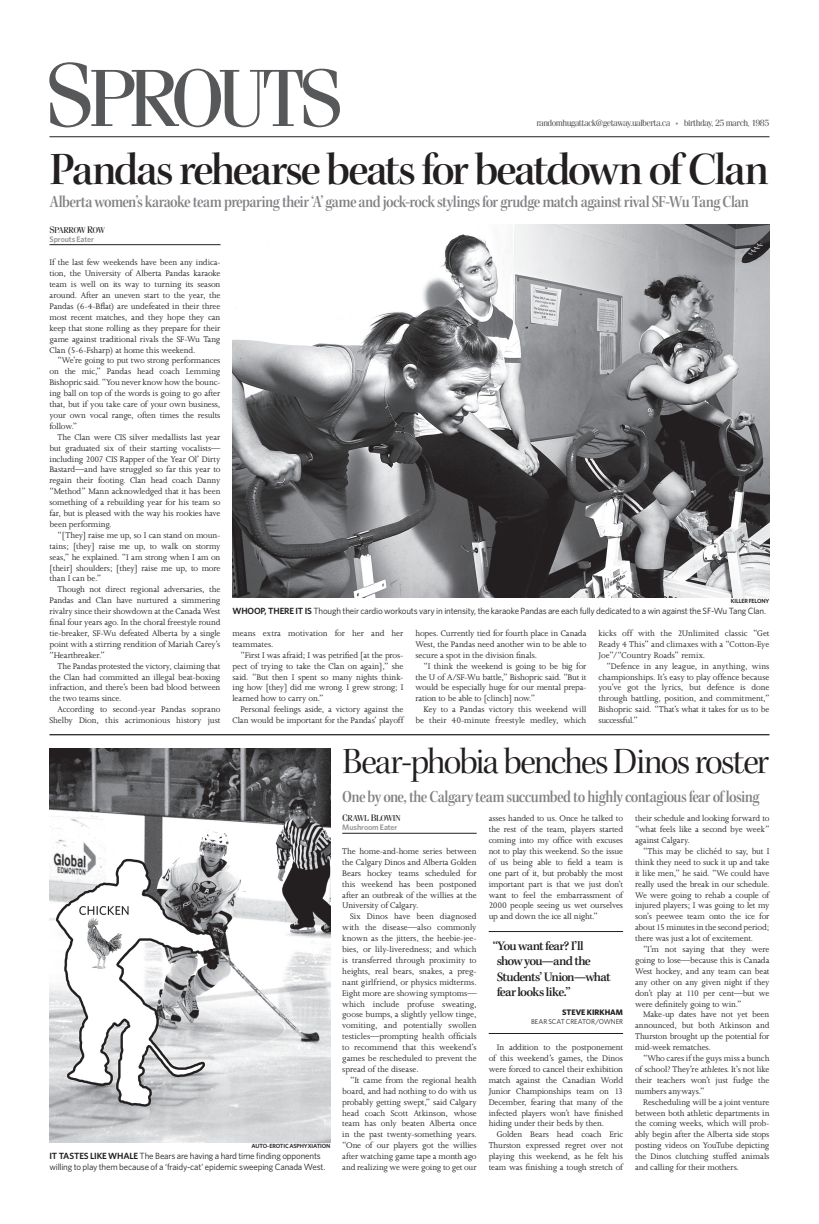
<style>
.page{position:relative;width:819px;height:1224px;background:#fff}
.page>*{position:absolute;margin:0;border:0;box-sizing:border-box;transform-origin:0 0}
.t1{font:81px "Fenice Regular SC900";letter-spacing:-.095em;color:#57585a}
.t2{font:46.1px "Kepl MM 510 575 46";letter-spacing:-.045em;color:#231f20}
.t3{font:36.9px "Kepl MM 385 575 36";letter-spacing:-.045em;color:#231f20}
.t4{font:17px "Kepl MM 535 450 17";letter-spacing:-.03em;color:#808285}
.t5{font:13px/15.6px "Kepl MM 510 575 13";letter-spacing:-.06em;color:#231f20}
.t6{font:9.3px/10.9px "Joanna";letter-spacing:-.01em;color:#231f20;text-align:justify}
.t7{font:9px/10.9px "Whitney";letter-spacing:-.025em;color:#231f20}
.t8{font:9px "Fenice";letter-spacing:-.06em;color:#57585a}
.t9{font:8.6px "Fenice Regular SC900";letter-spacing:-.055em;color:#231f20}
.t10{font:8.6px "Fenice Regular SC900";letter-spacing:-.075em;color:#231f20}
.t11{font:600 8px "Whitney";letter-spacing:-.01em;color:#939598}
.t12{font:700 8px "Whitney";color:#231f20}
.t13{font:7px "Whitney";letter-spacing:-.005em;color:#231f20}
.t14{font:600 6px "Whitney";letter-spacing:-.025em;color:#231f20}
.s1{font-size:90px}
.s2{font-size:9.5px}
.s3{font-weight:600}
</style>
<div class="page">
<hr style="left:50px;top:136px;width:720px;height:1px;background:#231f20">
<hr style="left:50px;top:245px;width:170px;height:1px;background:#231f20">
<hr style="left:342px;top:833px;width:135px;height:1px;background:#231f20">
<img style="left:232px;top:225px;width:538px;height:373px">
<hr style="left:50px;top:734px;width:720px;height:1px;background:#231f20">
<img style="left:50px;top:749px;width:280px;height:394px">
<hr style="left:489px;top:931px;width:134px;height:1px;background:#231f20">
<hr style="left:489px;top:1033px;width:134px;height:1px;background:#231f20">
<h1 class="t1" style="left:44px;top:50px;width:293px"><span class="s1">S</span>PROUTS</h1>
<p class="t8" style="left:536px;top:118px;width:136px">randomhugattack@getaway.ualberta.ca</p>
<p class="t8" style="left:684px;top:118px;width:87px">birthday, 25 march, 1985</p>
<h2 class="t2" style="left:50px;top:144px;width:721px">Pandas rehearse beats for beatdown of Clan</h2>
<h3 class="t4" style="left:50px;top:192px;width:701px">Alberta women’s karaoke team preparing their ‘A’ game and jock-rock stylings for grudge match against rival SF-Wu Tang Clan</h3>
<p class="t10" style="left:50px;top:225px;width:57px"><span class="s2">S</span>PARROW <span class="s2">R</span>OW</p>
<p class="t11" style="left:50px;top:234px;width:46px">SPROUTS EATER</p>
<p class="t6" style="left:50px;top:257px;width:173px">If the last few weekends have been any indica&shy;tion, the University of Alberta Pandas karaoke team is well on its way to turning its season around. After an uneven start to the year, the Pandas (6-4-Bflat) are undefeated in their three most recent matches, and they hope they can keep that stone rolling as they prepare for their game against traditional rivals the SF-Wu Tang Clan (5-6-Fsharp) at home this weekend.</p>
<p class="t6" style="left:50px;top:355px;width:172px;text-indent:8px">“We’re going to put two strong performances on the mic,” Pandas head coach Lemming Bishopric said. “You never know how the bounc&shy;ing ball on top of the words is going to go after that, but if you take care of your own business, your own vocal range, often times the results follow.”</p>
<p class="t6" style="left:50px;top:432px;width:173px;text-indent:8px">The Clan were CIS silver medallists last year but graduated six of their starting vocalists— including 2007 CIS Rapper of the Year Ol’ Dirty Bastard—and have struggled so far this year to regain their footing. Clan head coach Danny “Method” Mann acknowledged that it has been something of a rebuilding year for his team so far, but is pleased with the way his rookies have been performing.</p>
<p class="t6" style="left:50px;top:530px;width:173px;text-indent:8px">“[They] raise me up, so I can stand on moun&shy;tains; [they] raise me up, to walk on stormy seas,” he explained. “I am strong when I am on [their] shoulders; [they] raise me up, to more than I can be.”</p>
<p class="t6" style="left:50px;top:584px;width:173px;text-indent:8px">Though not direct regional adversaries, the Pandas and Clan have nurtured a simmering rivalry since their showdown at the Canada West final four years ago. In the choral freestyle round tie-breaker, SF-Wu defeated Alberta by a single point with a stirring rendition of Mariah Carey’s “Heartbreaker.”</p>
<p class="t6" style="left:50px;top:661px;width:172px;text-indent:8px">The Pandas protested the victory, claiming that the Clan had committed an illegal beat-boxing infraction, and there’s been bad blood between the two teams since.</p>
<p class="t6" style="left:50px;top:704px;width:172px;text-align:right">According to second-year Pandas soprano<br>Shelby Dion, this acrimonious history just</p>
<p class="t14" style="left:731px;top:598px;width:40px">KILLER FELONY</p>
<p class="t7" style="left:232px;top:605px;width:535px"><span class="s3">WHOOP, THERE IT IS</span> Though their cardio workouts vary in intensity, the karaoke Pandas are each fully dedicated to a win against the SF-Wu Tang Clan.</p>
<p class="t6" style="left:232px;top:628px;width:172px">means extra motivation for her and her teammates.</p>
<p class="t6" style="left:232px;top:650px;width:172px;text-indent:8px">“First I was afraid; I was petrified [at the pros&shy;pect of trying to take the Clan on again],” she said. “But then I spent so many nights think&shy;ing how [they] did me wrong. I grew strong; I learned how to carry on.”</p>
<p class="t6" style="left:232px;top:704px;width:172px;text-align:right">Personal feelings aside, a victory against the<br>Clan would be important for the Pandas’ playoff</p>
<p class="t6" style="left:415px;top:628px;width:173px">hopes. Currently tied for fourth place in Canada West, the Pandas need another win to be able to secure a spot in the division finals.</p>
<p class="t6" style="left:415px;top:661px;width:173px;text-indent:8px">“I think the weekend is going to be big for the U of A/SF-Wu battle,” Bishopric said. “But it would be especially huge for our mental prepa&shy;ration to be able to [clinch] now.”</p>
<p class="t6" style="left:415px;top:704px;width:173px;text-align:right">Key to a Pandas victory this weekend will be their 40-minute freestyle medley, which</p>
<p class="t6" style="left:598px;top:628px;width:172px">kicks off with the 2Unlimited classic “Get Ready 4 This” and climaxes with a “Cotton-Eye Joe”/“Country Roads” remix.</p>
<p class="t6" style="left:598px;top:661px;width:173px;text-indent:8px">“Defence in any league, in anything, wins championships. It’s easy to play offence because you’ve got the lyrics, but defence is done through battling, position, and commitment,” Bishopric said. “That’s what it takes for us to be successful.”</p>
<h3 class="t3" style="left:342px;top:741px;width:428px">Bear-phobia benches Dinos roster</h3>
<h3 class="t4" style="left:342px;top:788px;width:419px">One by one, the Calgary team succumbed to highly contagious fear of losing</h3>
<p class="t14" style="left:252px;top:1143px;width:80px">AUTO-EROTIC ASPHYXIATION</p>
<p class="t7" style="left:50px;top:1150px;width:277px"><span class="s3">IT TASTES LIKE WHALE</span> The Bears are having a hard time finding opponents willing to play them because of a ‘fraidy-cat’ epidemic sweeping Canada West.</p>
<p class="t9" style="left:342px;top:813px;width:60px"><span class="s2">C</span>RAWL <span class="s2">B</span>LOWIN</p>
<p class="t11" style="left:342px;top:823px;width:57px">MUSHROOM EATER</p>
<p class="t6" style="left:342px;top:846px;width:136px">The home-and-home series between the Calgary Dinos and Alberta Golden Bears hockey teams scheduled for this weekend has been postponed after an outbreak of the willies at the University of Calgary.</p>
<p class="t6" style="left:342px;top:911px;width:136px;text-indent:8px">Six Dinos have been diagnosed with the disease—also commonly known as the jitters, the heebie-jee&shy;bies, or lily-liveredness; and which is transferred through proximity to heights, real bears, snakes, a preg&shy;nant girlfriend, or physics midterms.<br>Eight more are showing symptoms— which include profuse sweating, goose bumps, a slightly yellow tinge, vomiting, and potentially swollen testicles—prompting health officials to recommend that this weekend’s games be rescheduled to prevent the spread of the disease.</p>
<p class="t6" style="left:342px;top:1075px;width:136px;text-indent:8px">“It came from the regional health board, and had nothing to do with us probably getting swept,” said Calgary head coach Scott Atkinson, whose team has only beaten Alberta once in the past twenty-something years. “One of our players got the willies after watching game tape a month ago and realizing we were going to get our</p>
<p class="t6" style="left:489px;top:813px;width:136px">asses handed to us. Once he talked to the rest of the team, players started coming into my office with excuses not to play this weekend. So the issue of us being able to field a team is one part of it, but probably the most important part is that we just don’t want to feel the embarrassment of 2000 people seeing us wet ourselves up and down the ice all night.”</p>
<h3 class="t5" style="left:497px;top:938px;width:115px;text-indent:-4px">“You want fear? I’ll show you—and the<br>Students’ Union—what fear looks like.”</h3>
<p class="t12" style="left:562px;top:1008px;width:62px">STEVE KIRKHAM</p>
<p class="t13" style="left:531px;top:1018px;width:93px">Bear scat c reator/owner</p>
<p class="t6" style="left:489px;top:1042px;width:136px;text-indent:8px">In addition to the postponement of this weekend’s games, the Dinos were forced to cancel their exhibition match against the Canadian World Junior Championships team on 13<br>December, fearing that many of the infected players won’t have finished hiding under their beds by then.</p>
<p class="t6" style="left:489px;top:1129px;width:136px;text-indent:8px">Golden Bears head coach Eric Thurston expressed regret over not playing this weekend, as he felt his team was finishing a tough stretch of</p>
<p class="t6" style="left:635px;top:813px;width:136px">their schedule and looking forward to “what feels like a second bye week” against Calgary.</p>
<p class="t6" style="left:635px;top:846px;width:136px;text-indent:8px">“This may be clichéd to say, but I think they need to suck it up and take it like men,” he said. “We could have really used the break in our schedule.<br>We were going to rehab a couple of injured players; I was going to let my son’s peewee team onto the ice for about 15 minutes in the second period; there was just a lot of excitement.</p>
<p class="t6" style="left:635px;top:944px;width:136px;text-indent:8px">“I’m not saying that they were going to lose—because this is Canada West hockey, and any team can beat any other on any given night if they don’t play at 110 per cent—but we were definitely going to win.”</p>
<p class="t6" style="left:635px;top:1009px;width:136px;text-indent:8px">Make-up dates have not yet been announced, but both Atkinson and Thurston brought up the potential for mid-week rematches.</p>
<p class="t6" style="left:635px;top:1053px;width:136px;text-indent:8px">“Who cares if the guys miss a bunch of school? They’re athletes. It’s not like their teachers won’t just fudge the numbers anyways.”</p>
<p class="t6" style="left:635px;top:1097px;width:136px;text-indent:8px">Rescheduling will be a joint venture between both athletic departments in the coming weeks, which will prob&shy;ably begin after the Alberta side stops posting videos on YouTube depicting the Dinos clutching stuffed animals and calling for their mothers.</p>
</div>
